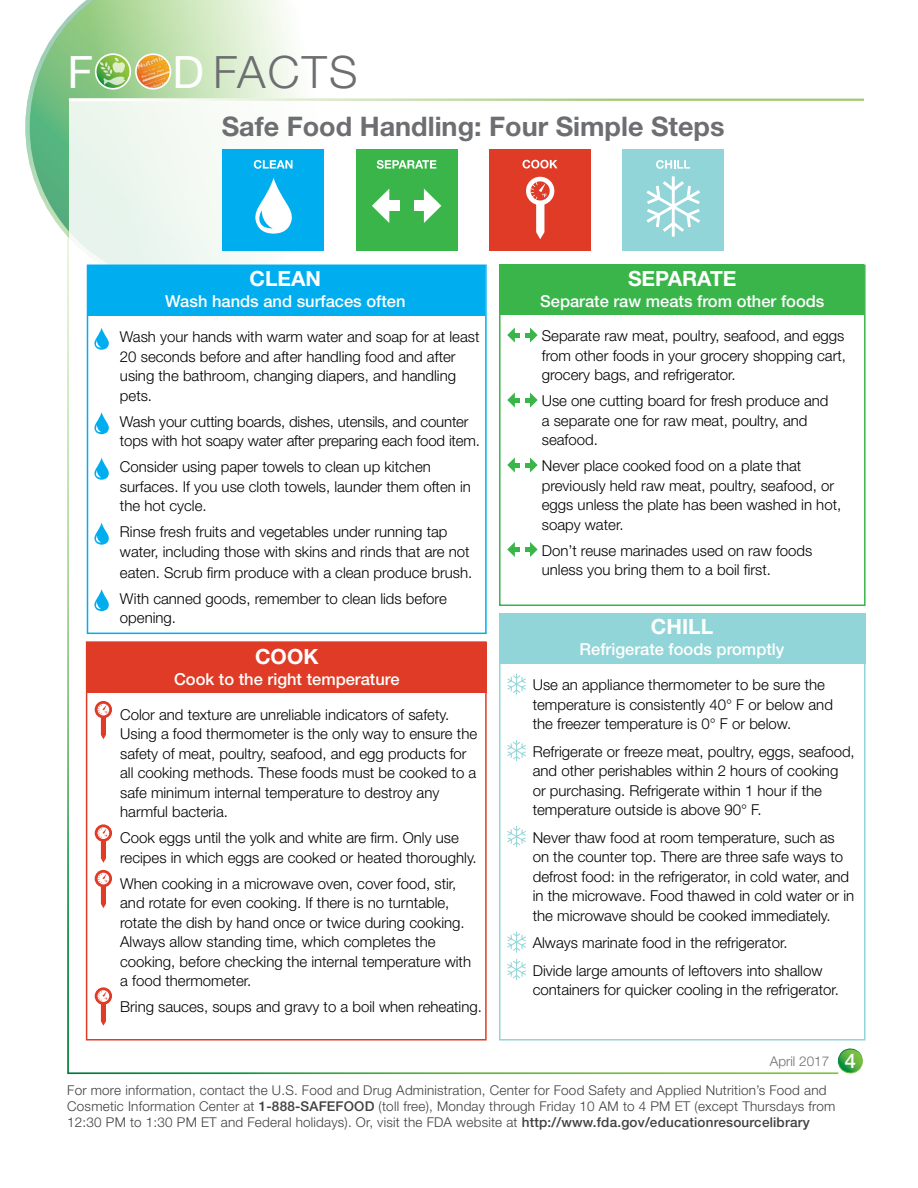
<style>
.page{position:relative;width:918px;height:1188px;background:#fff}
.page>*{position:absolute;margin:0;border:0;box-sizing:border-box;transform-origin:0 0}
.t1{font:300 44.7px "Helvetica Neue LT Std";letter-spacing:.05em;color:#6d6e71}
.t2{font:44.7px "Helvetica Neue LT Std";color:#fff}
.t3{font:700 27px "Helvetica Neue LT Std";color:#6d6e71}
.t4{font:700 21px "Helvetica Neue LT Std";color:#fff}
.t5{font:500 16.5px "Helvetica Neue LT Std";color:#fff}
.t6{font:300 15px/19.5px "Helvetica Neue LT Std";color:#000}
.t7{font:300 13.5px/16.2px "Helvetica Neue LT Std";letter-spacing:.015em;color:#414042}
.t8{font:300 13.5px "Helvetica Neue LT Std";color:#6d6e71}
.s1{font-weight:400;color:#fff}
.s2{font-weight:500;font-size:20.25px;color:#fff}
.s3{font-weight:500}
</style>
<div class="page">
<svg style="left:25px;top:0;width:274px;height:236px"></svg>
<div style="left:69px;top:100px;width:517px;height:342px;background:linear-gradient(to right,#f4faf7,#fffefe)"></div>
<hr style="left:67px;top:98px;width:2px;height:976px;background:#fff">
<hr style="left:69px;top:99px;width:795px;height:2px;background:#9ec973">
<hr style="left:69px;top:98px;width:538px;height:3px;background:#fff">
<svg style="left:837px;top:1048px;width:26px;height:27px"></svg>
<hr style="left:68px;top:1072px;width:770px;height:2px;background:#fff">
<div style="left:223px;top:149px;width:101px;height:101px;background:#00aeef"></div>
<svg style="left:254px;top:160px;width:39px;height:9px"></svg>
<svg style="left:255px;top:178px;width:37px;height:56px"></svg>
<div style="left:622px;top:149px;width:102px;height:101px;background:#92d5d8"></div>
<svg style="left:656px;top:160px;width:34px;height:9px"></svg>
<svg style="left:647px;top:176px;width:53px;height:61px"></svg>
<div style="left:489px;top:149px;width:102px;height:101px;background:#df3b26"></div>
<svg style="left:523px;top:160px;width:35px;height:9px"></svg>
<svg style="left:526px;top:177px;width:28px;height:62px"></svg>
<div style="left:356px;top:149px;width:102px;height:101px;background:#39b54a"></div>
<svg style="left:377px;top:160px;width:59px;height:9px"></svg>
<svg style="left:372px;top:189px;width:17px;height:34px"></svg>
<div style="left:378px;top:201px;width:22px;height:10px;background:#fff"></div>
<svg style="left:424px;top:189px;width:17px;height:34px"></svg>
<div style="left:414px;top:201px;width:22px;height:10px;background:#fff"></div>
<div style="left:87px;top:265px;width:400px;height:369px;border:2px solid #00aeef"></div>
<div style="left:88px;top:265px;width:397px;height:51px;background:#00aeef"></div>
<svg style="left:94px;top:328px;width:16px;height:22px"></svg>
<svg style="left:94px;top:412px;width:16px;height:22px"></svg>
<svg style="left:94px;top:458px;width:15px;height:22px"></svg>
<svg style="left:94px;top:523px;width:15px;height:22px"></svg>
<svg style="left:94px;top:589px;width:15px;height:22px"></svg>
<div style="left:499px;top:265px;width:367px;height:341px;border:2px solid #39b54a"></div>
<div style="left:499px;top:265px;width:365px;height:50px;background:#39b54a"></div>
<svg style="left:507px;top:328px;width:12px;height:15px"></svg>
<svg style="left:526px;top:328px;width:12px;height:15px"></svg>
<svg style="left:507px;top:392px;width:12px;height:16px"></svg>
<svg style="left:526px;top:392px;width:12px;height:16px"></svg>
<svg style="left:507px;top:457px;width:12px;height:16px"></svg>
<svg style="left:526px;top:457px;width:12px;height:16px"></svg>
<svg style="left:507px;top:542px;width:8px;height:15px"></svg>
<div style="left:510px;top:547px;width:9px;height:5px;background:#39b54a"></div>
<svg style="left:530px;top:542px;width:8px;height:15px"></svg>
<div style="left:526px;top:547px;width:9px;height:5px;background:#39b54a"></div>
<div style="left:86px;top:641px;width:401px;height:400px;border:2px solid #df3b26"></div>
<div style="left:88px;top:643px;width:399px;height:50px;background:#df3b26"></div>
<svg style="left:95px;top:701px;width:17px;height:38px"></svg>
<svg style="left:95px;top:824px;width:17px;height:39px"></svg>
<svg style="left:95px;top:870px;width:17px;height:38px"></svg>
<svg style="left:95px;top:987px;width:17px;height:39px"></svg>
<div style="left:499px;top:613px;width:367px;height:428px;border:2px solid #92d5d8"></div>
<div style="left:499px;top:613px;width:367px;height:50px;background:#92d5d8"></div>
<svg style="left:507px;top:674px;width:19px;height:21px"></svg>
<svg style="left:507px;top:740px;width:19px;height:21px"></svg>
<svg style="left:507px;top:826px;width:19px;height:21px"></svg>
<svg style="left:507px;top:931px;width:19px;height:22px"></svg>
<svg style="left:507px;top:959px;width:19px;height:21px"></svg>
<svg style="left:96px;top:54px;width:34px;height:35px"></svg>
<div style="left:95px;top:53px;width:36px;height:37px;border:2px solid #fff;border-radius:50%"></div>
<svg style="left:100px;top:58px;width:26px;height:28px"></svg>
<svg style="left:134px;top:52px;width:39px;height:39px"></svg>
<div style="left:135px;top:53px;width:36px;height:37px;border:2px solid #fff;border-radius:50%"></div>
<h1 class="t2" style="left:67px;top:45px;width:27px">F</h1>
<h1 class="t1" style="left:173px;top:44px;width:187px"><span class="s1">D</span> FACTS</h1>
<h2 class="t3" style="left:222px;top:109px;width:504px">Safe Food Handling: Four Simple Steps</h2>
<h3 class="t4" style="left:250px;top:266px;width:73px">CLEAN</h3>
<p class="t5" style="left:165px;top:292px;width:242px">Wash hands and surfaces often</p>
<p class="t6" style="left:120px;top:327px;width:361px">Wash your hands with warm water and soap for at least 20 seconds before and after handling food and after using the bathroom, changing diapers, and handling pets.</p>
<p class="t6" style="left:120px;top:411px;width:362px">Wash your cutting boards, dishes, utensils, and counter tops with hot soapy water after preparing each food item.</p>
<p class="t6" style="left:120px;top:457px;width:352px">Consider using paper towels to clean up kitchen surfaces. If you use cloth towels, launder them often in the hot cycle.</p>
<p class="t6" style="left:120px;top:522px;width:351px">Rinse fresh fruits and vegetables under running tap water, including those with skins and rinds that are not</p>
<p class="t6" style="left:120px;top:562px;width:354px">eaten. Scrub firm produce with a clean produce brush.</p>
<p class="t6" style="left:120px;top:588px;width:328px">With canned goods, remember to clean lids before opening.</p>
<h3 class="t4" style="left:255px;top:643px;width:65px">COOK</h3>
<p class="t5" style="left:174px;top:669px;width:227px">Cook to the right temperature</p>
<p class="t6" style="left:120px;top:704px;width:359px">Color and texture are unreliable indicators of safety.<br>Using a food thermometer is the only way to ensure the safety of meat, poultry, seafood, and egg products for all cooking methods. These foods must be cooked to a safe minimum internal temperature to destroy any harmful bacteria.</p>
<p class="t6" style="left:120px;top:828px;width:358px">Cook eggs until the yolk and white are firm. Only use recipes in which eggs are cooked or heated thoroughly.</p>
<p class="t6" style="left:120px;top:873px;width:352px">When cooking in a microwave oven, cover food, stir, and rotate for even cooking. If there is no turntable, rotate the dish by hand once or twice during cooking.<br>Always allow standing time, which completes the cooking, before checking the internal temperature with a food thermometer.</p>
<p class="t6" style="left:120px;top:997px;width:363px">Bring sauces, soups and gravy to a boil when reheating.</p>
<h3 class="t4" style="left:628px;top:266px;width:110px">SEPARATE</h3>
<p class="t5" style="left:540px;top:292px;width:286px">Separate raw meats from other foods</p>
<p class="t6" style="left:542px;top:326px;width:306px;text-align:justify">Separate raw meat, poultry, seafood, and eggs from other foods in your grocery shopping cart, grocery bags, and refrigerator.</p>
<p class="t6" style="left:542px;top:391px;width:288px">Use one cutting board for fresh produce and a separate one for raw meat, poultry, and seafood.</p>
<p class="t6" style="left:542px;top:456px;width:301px">Never place cooked food on a plate that previously held raw meat, poultry, seafood, or eggs unless the plate has been washed in hot, soapy water.</p>
<p class="t6" style="left:542px;top:540px;width:272px">Don’t reuse marinades used on raw foods unless you bring them to a boil first.</p>
<h3 class="t4" style="left:651px;top:613px;width:64px">CHILL</h3>
<p class="t5" style="left:580px;top:639px;width:206px">Refrigerate foods promptly</p>
<p class="t6" style="left:533px;top:675px;width:302px">Use an appliance thermometer to be sure the temperature is consistently 40° F or below and the freezer temperature is 0° F or below.</p>
<p class="t6" style="left:533px;top:741px;width:324px">Refrigerate or freeze meat, poultry, eggs, seafood, and other perishables within 2 hours of cooking or purchasing. Refrigerate within 1 hour if the temperature outside is above 90° F.</p>
<p class="t6" style="left:533px;top:827px;width:323px">Never thaw food at room temperature, such as on the counter top. There are three safe ways to defrost food: in the refrigerator, in cold water, and in the microwave. Food thawed in cold water or in the microwave should be cooked immediately.</p>
<p class="t6" style="left:533px;top:933px;width:256px">Always marinate food in the refrigerator.</p>
<p class="t6" style="left:533px;top:960px;width:308px">Divide large amounts of leftovers into shallow containers for quicker cooling in the refrigerator.</p>
<p class="t8" style="left:770px;top:1053px;width:88px">April 2017 <span class="s2">4</span></p>
<p class="t7" style="left:67px;top:1081px;width:770px">For more information, contact the U.S. Food and Drug Administration, Center for Food Safety and Applied Nutrition’s Food and<br>Cosmetic Information Center at <span class="s3">1-888-SAFEFOOD</span> (toll free), Monday through Friday 10 AM to 4 PM ET (except Thursdays from<br>12:30 PM to 1:30 PM ET and Federal holidays). Or, visit the FDA website at <span class="s3">http://www.fda.gov/educationresourcelibrary</span></p>
</div>
